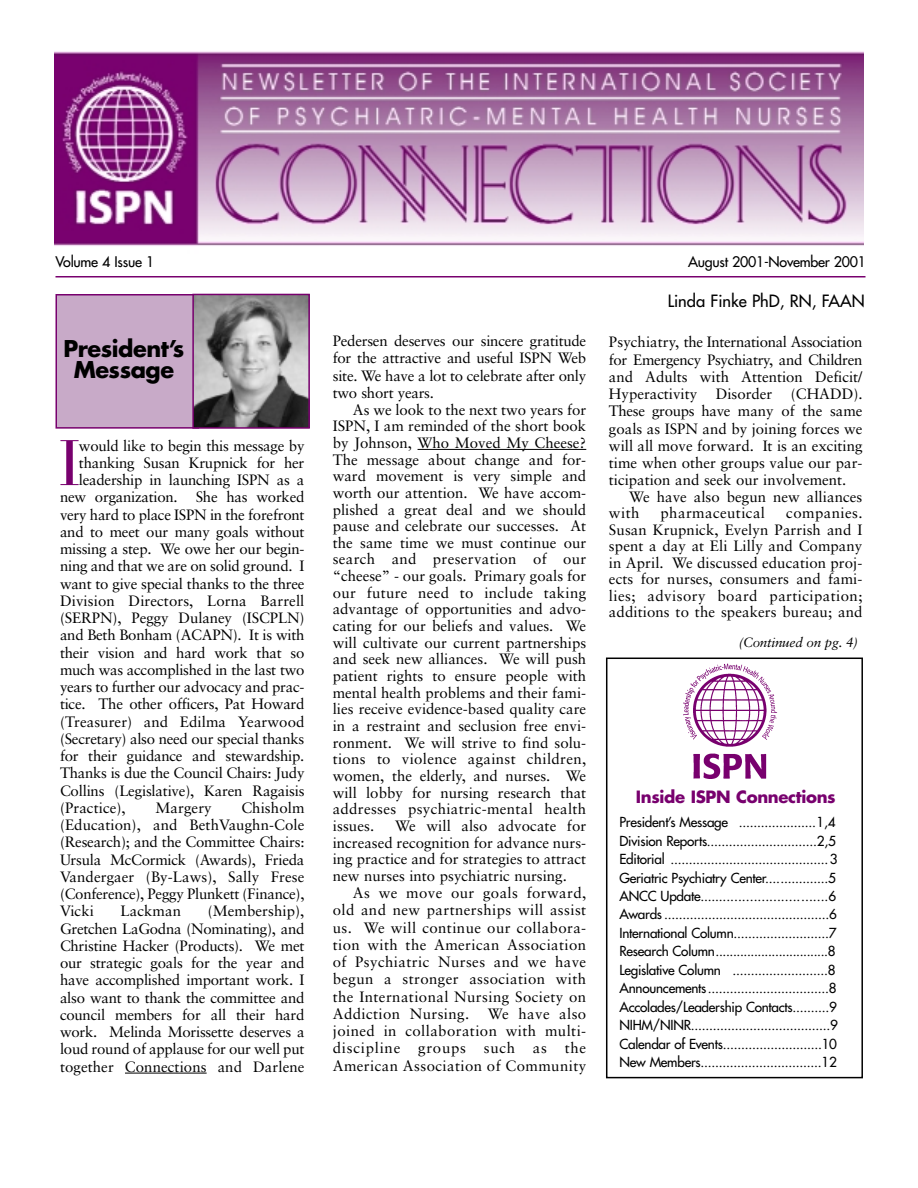
<style>
.page{position:relative;width:918px;height:1188px;background:#fff}
.page>*{position:absolute;margin:0;border:0;box-sizing:border-box;transform-origin:0 0}
.t1{font:63.9px "Bauer Bodoni";color:#78006e}
.t2{font:700 22.5px/21px "Futura";letter-spacing:-.02em;color:#000;text-align:center}
.t3{font:700 16.5px "Futura";letter-spacing:-.02em;color:#78006e}
.t4{font:16.5px "Futura";color:#000}
.t5{font:15px/17.2px "Sabon";letter-spacing:-.015em;color:#000;text-align:justify}
.t6{font:15px/16.5px "Sabon";letter-spacing:.005em;color:#000}
.t7{font:15px "Sabon";letter-spacing:.03em;color:#000}
.t8{font:14.25px "Futura";letter-spacing:-.02em;color:#000}
.t9{font:13.5px/18.5px "Futura";letter-spacing:-.02em;color:#000}
.t10{font:italic 13.5px "Sabon";letter-spacing:-.015em;color:#000}
</style>
<div class="page">
<hr style="left:125px;top:1073px;width:82px;height:1px;background:#000">
<hr style="left:56px;top:276px;width:810px;height:2px;background:#78006e">
<img style="left:54px;top:51px;width:810px;height:195px">
<div style="left:56px;top:295px;width:142px;height:133px;background:#c8aac8"></div>
<div style="left:56px;top:294px;width:143px;height:135px;border:2px solid #78006e"></div>
<img style="left:195px;top:297px;width:112px;height:129px">
<div style="left:192px;top:294px;width:118px;height:135px;border:2px solid #78006e"></div>
<hr style="left:418px;top:449px;width:168px;height:1px;background:#000">
<div style="left:606px;top:658px;width:257px;height:420px;border:2px solid #000"></div>
<img style="left:683px;top:663px;width:95px;height:115px">
<p class="t8" style="left:56px;top:255px;width:100px">Volume 4 Issue 1</p>
<p class="t8" style="left:688px;top:255px;width:180px">August 2001-November 2001</p>
<h2 class="t2" style="left:64px;top:340px;width:122px">President’s<br>Message</h2>
<p class="t5" style="left:333px;top:334px;width:255px">Pedersen deserves our sincere gratitude for the attractive and useful ISPN Web site. We have a lot to celebrate after only two short years.</p>
<p class="t5" style="left:333px;top:402px;width:255px;line-height:16.6px;text-indent:20px">As we look to the next two years for ISPN, I am reminded of the short book by Johnson, Who Moved My Cheese?<br>The message about change and for&shy;ward movement is very simple and worth our attention. We have accom&shy;plished a great deal and we should pause and celebrate our successes. At the same time we must continue our search and preservation of our “cheese” - our goals. Primary goals for our future need to include taking advantage of opportunities and advo&shy;cating for our beliefs and values. We will cultivate our current partnerships and seek new alliances. We will push patient rights to ensure people with mental health problems and their fami&shy;lies receive evidence-based quality care in a restraint and seclusion free envi&shy;ronment. We will strive to find solu&shy;tions to violence against children, women, the elderly, and nurses. We will lobby for nursing research that addresses psychiatric-mental health issues.</p>
<h1 class="t1" style="left:59px;top:438px;width:23px">I</h1>
<p class="t5" style="left:79px;top:438px;width:227px">would like to begin this message by</p>
<p class="t5" style="left:79px;top:455px;width:227px">thanking Susan Krupnick for her</p>
<p class="t5" style="left:79px;top:473px;width:227px">leadership in launching ISPN as a</p>
<p class="t5" style="left:60px;top:490px;width:246px">new organization. She has worked</p>
<p class="t5" style="left:60px;top:507px;width:246px">very hard to place ISPN in the forefront</p>
<p class="t5" style="left:60px;top:524px;width:246px">and to meet our many goals without</p>
<p class="t5" style="left:60px;top:542px;width:246px">missing a step. We owe her our begin-</p>
<p class="t5" style="left:60px;top:559px;width:246px">ning and that we are on solid ground. I</p>
<p class="t5" style="left:60px;top:576px;width:246px">want to give special thanks to the three</p>
<p class="t6" style="left:60px;top:594px;width:246px">Division Directors, Lorna Barrell</p>
<p class="t5" style="left:60px;top:611px;width:246px">(SERPN), Peggy Dulaney (ISCPLN)</p>
<p class="t5" style="left:60px;top:628px;width:246px">and Beth Bonham (ACAPN). It is with</p>
<p class="t5" style="left:60px;top:645px;width:246px">their vision and hard work that so</p>
<p class="t5" style="left:60px;top:662px;width:246px">much was accomplished in the last two</p>
<p class="t5" style="left:60px;top:680px;width:246px">years to further our advocacy and prac-</p>
<p class="t5" style="left:60px;top:697px;width:246px">tice. The other officers, Pat Howard</p>
<p class="t6" style="left:60px;top:714px;width:246px">(Treasurer) and Edilma Yearwood</p>
<p class="t5" style="left:60px;top:731px;width:246px">(Secretary) also need our special thanks</p>
<p class="t5" style="left:60px;top:749px;width:246px">for their guidance and stewardship.</p>
<p class="t5" style="left:60px;top:766px;width:246px">Thanks is due the Council Chairs: Judy</p>
<p class="t5" style="left:60px;top:783px;width:246px">Collins (Legislative), Karen Ragaisis</p>
<p class="t6" style="left:60px;top:801px;width:67px">(Practice),</p>
<p class="t6" style="left:155px;top:801px;width:58px">Margery</p>
<p class="t5" style="left:60px;top:800px;width:246px;text-indent:181px">Chisholm (Education), and BethVaughn-Cole (Research); and the Committee Chairs:<br>Ursula McCormick (Awards), Frieda Vandergaer (By-Laws), Sally Frese (Conference), Peggy Plunkett (Finance), Vicki</p>
<p class="t5" style="left:333px;top:819px;width:255px;line-height:16.6px;text-indent:62px">We will also advocate for increased recognition for advance nurs&shy;ing practice and for strategies to attract new nurses into psychiatric nursing.</p>
<p class="t5" style="left:333px;top:886px;width:255px;text-indent:20px">As we move our goals forward, old and new partnerships will assist us. We will continue our collabora&shy;tion with the American Association of Psychiatric Nurses and we have begun a stronger association with the International Nursing Society on Addiction Nursing. We have also joined in collaboration with multi&shy;discipline groups such as the American Association of Community</p>
<p class="t5" style="left:60px;top:904px;width:246px;text-indent:148px">(Membership), Gretchen LaGodna (Nominating), and Christine Hacker (Products). We met our strategic goals for the year and have accomplished important work. I also want to thank the committee and council members for all their hard work. Melinda Morissette deserves a loud round of applause for our well put together Connections and Darlene</p>
<p class="t6" style="left:121px;top:904px;width:62px">Lackman</p>
<p class="t4" style="left:668px;top:292px;width:198px">Linda Finke PhD, RN, FAAN</p>
<p class="t5" style="left:609px;top:335px;width:255px">Psychiatry, the International Association for Emergency Psychiatry, and Children and Adults with Attention Deficit/ Hyperactivity Disorder (CHADD).<br>These groups have many of the same goals as ISPN and by joining forces we will all move forward. It is an exciting time when other groups value our par&shy;ticipation and seek our involvement.</p>
<p class="t6" style="left:609px;top:490px;width:255px;text-indent:20px">We have also begun new alliances with</p>
<p class="t7" style="left:661px;top:507px;width:106px">pharmaceutical</p>
<p class="t5" style="left:609px;top:506px;width:255px;line-height:16.5px;text-indent:177px">companies.<br>Susan Krupnick, Evelyn Parrish and I spent a day at Eli Lilly and Company in April. We discussed education proj&shy;ects for nurses, consumers and fami&shy;lies; advisory board participation; additions to the speakers bureau; and</p>
<p class="t10" style="left:739px;top:637px;width:121px">(Continued on pg. 4)</p>
<p class="t3" style="left:636px;top:790px;width:201px">Inside ISPN Connections</p>
<p class="t9" style="left:620px;top:814px;width:220px">President’s Message .....................1,4<br>Division Reports..............................2,5<br>Editorial ...........................................3<br>Geriatric Psychiatry Center.................5<br>ANCC Update.................................6<br>Awards .............................................6<br>International Column..........................7<br>Research Column................................8<br>Legislative Column ..........................8<br>Announcements.................................8<br>Accolades/Leadership Contacts..........9<br>NIHM/NINR......................................9<br>Calendar of Events...........................10<br>New Members.................................12</p>
</div>
